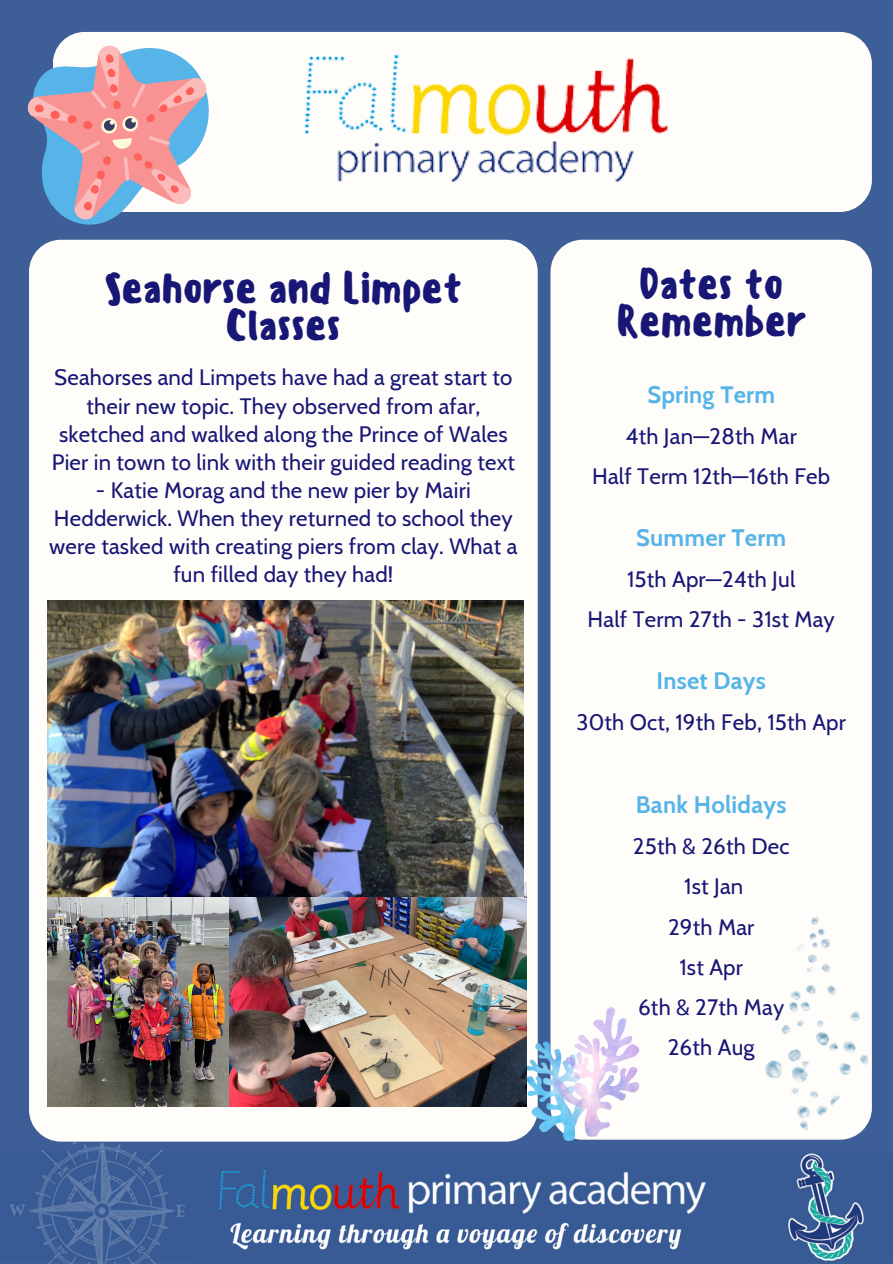
<style>
.page{position:relative;width:893px;height:1264px;background:#fff}
.page>*{position:absolute;margin:0;border:0;box-sizing:border-box;transform-origin:0 0}
.t1{font:500 42px/37.2px "Sensei";letter-spacing:-.025em;color:#181775;text-align:center}
.t2{font:700 23.7px "Cabin";letter-spacing:.01em;color:#56b4e8}
.t3{font:22.2px/28.2px "Cabin";letter-spacing:.01em;color:#181775;text-align:center}
</style>
<div class="page">
<div style="left:0;top:0;width:892px;height:1263px;background:#3d5e97"></div>
<div style="left:53px;top:32px;width:818px;height:180px;background:#fffdfa;border-radius:32px"></div>
<svg style="left:29px;top:31px;width:218px;height:234px"></svg>
<svg style="left:27px;top:45px;width:180px;height:175px"></svg>
<img style="left:9px;top:1139px;width:855px;height:124px">
<img style="left:163px;top:31px;width:619px;height:162px">
<div style="left:29px;top:240px;width:508px;height:901px;background:#fffdfa;border-radius:32px"></div>
<div style="left:550px;top:240px;width:321px;height:899px;background:#fffdfa;border-radius:32px"></div>
<img style="left:523px;top:1007px;width:125px;height:133px">
<img style="left:765px;top:915px;width:107px;height:216px">
<img style="left:48px;top:882px;width:478px;height:224px">
<img style="left:48px;top:600px;width:476px;height:296px">
<p class="t1" style="left:104px;top:270px;width:360px">Seahorse and Limpet<br>Classes</p>
<p class="t3" style="left:52px;top:363px;width:464px">Seahorses and Limpets have had a great start to their new topic. They observed from afar, sketched and walked along the Prince of Wales Pier in town to link with their guided reading text</p>
<p class="t3" style="left:49px;top:476px;width:469px">- Katie Morag and the new pier by Mairi Hedderwick. When they returned to school they were tasked with creating piers from clay. What a fun filled day they had!</p>
<p class="t1" style="left:616px;top:266px;width:191px">Dates to<br>Remember</p>
<p class="t2" style="left:647px;top:380px;width:129px">Spring Term</p>
<p class="t3" style="left:625px;top:422px;width:173px">4th Jan—28th Mar</p>
<p class="t3" style="left:592px;top:462px;width:240px">Half Term 12th—16th Feb</p>
<p class="t2" style="left:636px;top:523px;width:151px">Summer Term</p>
<p class="t3" style="left:627px;top:565px;width:170px">15th Apr—24th Jul</p>
<p class="t3" style="left:587px;top:605px;width:249px">Half Term 27th - 31st May</p>
<p class="t2" style="left:656px;top:666px;width:111px">Inset Days</p>
<p class="t3" style="left:576px;top:708px;width:271px">30th Oct, 19th Feb, 15th Apr</p>
<p class="t2" style="left:635px;top:790px;width:152px">Bank Holidays</p>
<p class="t3" style="left:632px;top:832px;width:158px">25th &amp; 26th Dec</p>
<p class="t3" style="left:684px;top:872px;width:61px">1st Jan</p>
<p class="t3" style="left:668px;top:912px;width:88px">29th Mar</p>
<p class="t3" style="left:679px;top:952px;width:65px">1st Apr</p>
<p class="t3" style="left:638px;top:993px;width:148px">6th &amp; 27th May</p>
<p class="t3" style="left:667px;top:1033px;width:88px">26th Aug</p>
</div>
